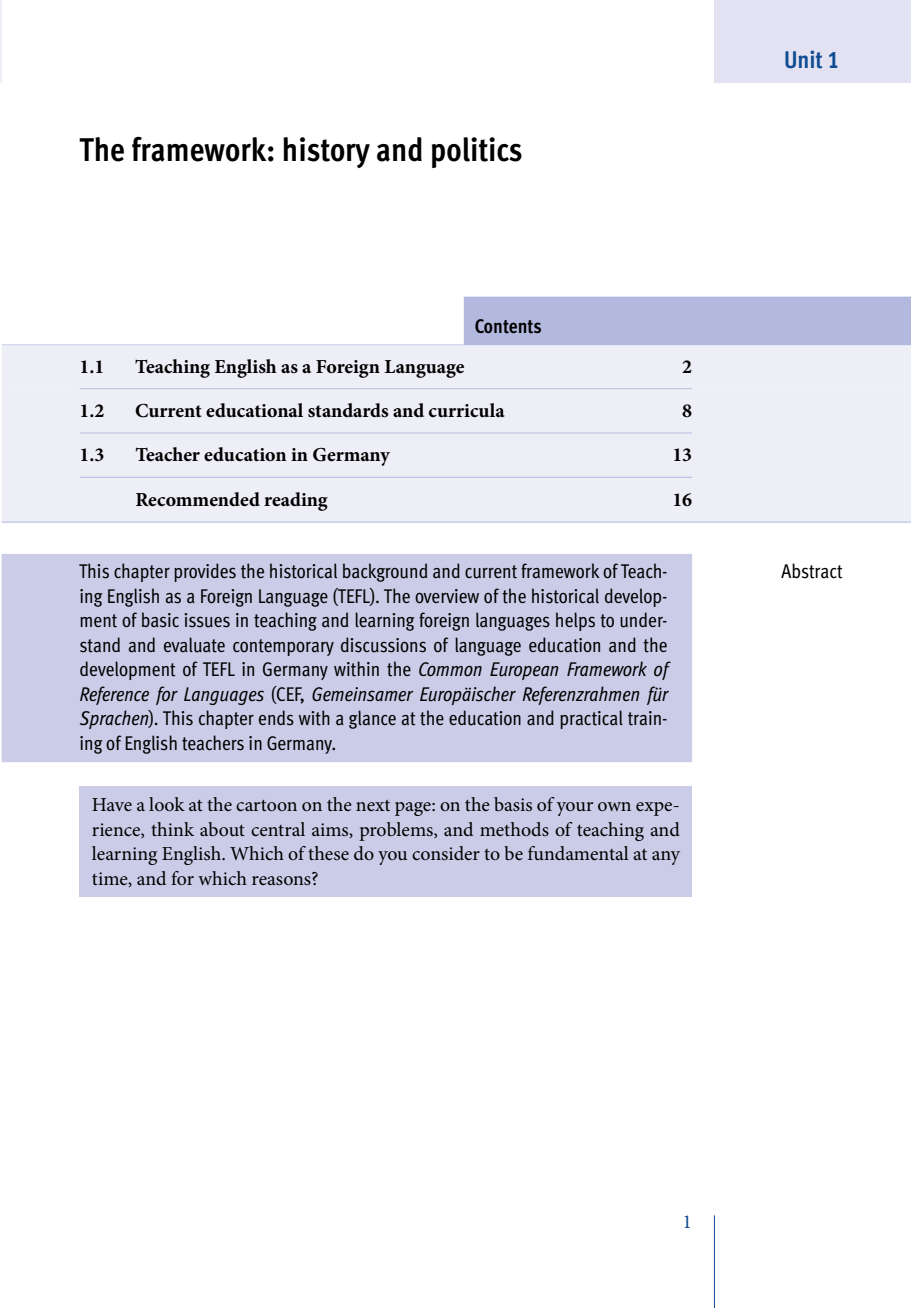
<style>
.page{position:relative;width:911px;height:1308px;background:#fff}
.page>*{position:absolute;margin:0;border:0;box-sizing:border-box;transform-origin:0 0}
.t1{font:700 32.8px "Meta Cond";color:#000}
.t2{font:24.2px "Meta Cond Bold LF";color:#0f4b91}
.t3{font:19.8px/24.4px "Meta Cond";color:#000;text-align:justify}
.t4{font:19.8px/24.4px "Minion Pro";letter-spacing:-.005em;color:#000;text-align:justify}
.t5{font:700 19.8px "Minion Pro";color:#000}
.t6{font:700 19.8px "Meta Cond";color:#000}
.t7{font:19.8px "Minion Pro";color:#0f4b91}
.s1{font-style:italic}
</style>
<div class="page">
<hr style="left:0;top:0;width:2px;height:82px;background:#eeeef7">
<div style="left:714px;top:0;width:196px;height:82px;background:#e2e2f2"></div>
<hr style="left:713px;top:1215px;width:1px;height:92px;background:#0f4b91">
<div style="left:464px;top:296px;width:446px;height:49px;background:#b3b9de"></div>
<hr style="left:2px;top:344px;width:908px;height:1px;background:#b3b9de">
<div style="left:2px;top:345px;width:908px;height:44px;background:#eeeef7"></div>
<hr style="left:80px;top:388px;width:612px;height:1px;background:#b3b9de">
<div style="left:2px;top:389px;width:908px;height:45px;background:#eeeef7"></div>
<hr style="left:80px;top:432px;width:612px;height:1px;background:#b3b9de">
<div style="left:2px;top:434px;width:908px;height:44px;background:#eeeef7"></div>
<hr style="left:80px;top:477px;width:612px;height:1px;background:#b3b9de">
<div style="left:2px;top:478px;width:908px;height:44px;background:#eeeef7"></div>
<hr style="left:2px;top:521px;width:908px;height:1px;background:#b3b9de">
<div style="left:2px;top:554px;width:690px;height:208px;background:#cbcde8"></div>
<div style="left:80px;top:786px;width:612px;height:110px;background:#cbcde8"></div>
<h1 class="t1" style="left:80px;top:130px;width:444px">The framework: history and politics</h1>
<p class="t6" style="left:475px;top:315px;width:68px">Contents</p>
<p class="t5" style="left:80px;top:352px;width:26px">1.1</p>
<p class="t5" style="left:135px;top:352px;width:331px">Teaching English as a Foreign Language</p>
<p class="t5" style="left:682px;top:352px;width:11px">2</p>
<p class="t5" style="left:80px;top:397px;width:26px">1.2</p>
<p class="t5" style="left:135px;top:397px;width:371px">Current educational standards and curricula</p>
<p class="t5" style="left:682px;top:397px;width:11px">8</p>
<p class="t5" style="left:80px;top:441px;width:26px">1.3</p>
<p class="t5" style="left:135px;top:441px;width:256px">Teacher education in Germany</p>
<p class="t5" style="left:672px;top:441px;width:21px">13</p>
<p class="t5" style="left:135px;top:485px;width:194px">Recommended reading</p>
<p class="t5" style="left:672px;top:485px;width:21px">16</p>
<p class="t3" style="left:79px;top:559px;width:590px">This chapter provides the historical background and current framework of Teach&shy;ing English as a Foreign Language (TEFL). The overview of the historical develop&shy;ment of basic issues in teaching and learning foreign languages helps to under&shy;stand and evaluate contemporary discussions of language education and the development of TEFL in Germany within the <span class="s1">Common European Framework of Reference for Languages</span> (CEF, <span class="s1">Gemeinsamer Europäischer Referenzrahmen für Sprachen</span>). This chapter ends with a glance at the education and practical train&shy;ing of English teachers in Germany.</p>
<p class="t4" style="left:92px;top:792px;width:589px">Have a look at the cartoon on the next page: on the basis of your own expe&shy;rience, think about central aims, problems, and methods of teaching and learning English. Which of these do you consider to be fundamental at any time, and for which reasons?</p>
<p class="t2" style="left:784px;top:46px;width:57px">Unit 1</p>
<p class="t3" style="left:781px;top:559px;width:63px">Abstract</p>
<p class="t7" style="left:682px;top:1208px;width:11px">1</p>
</div>
